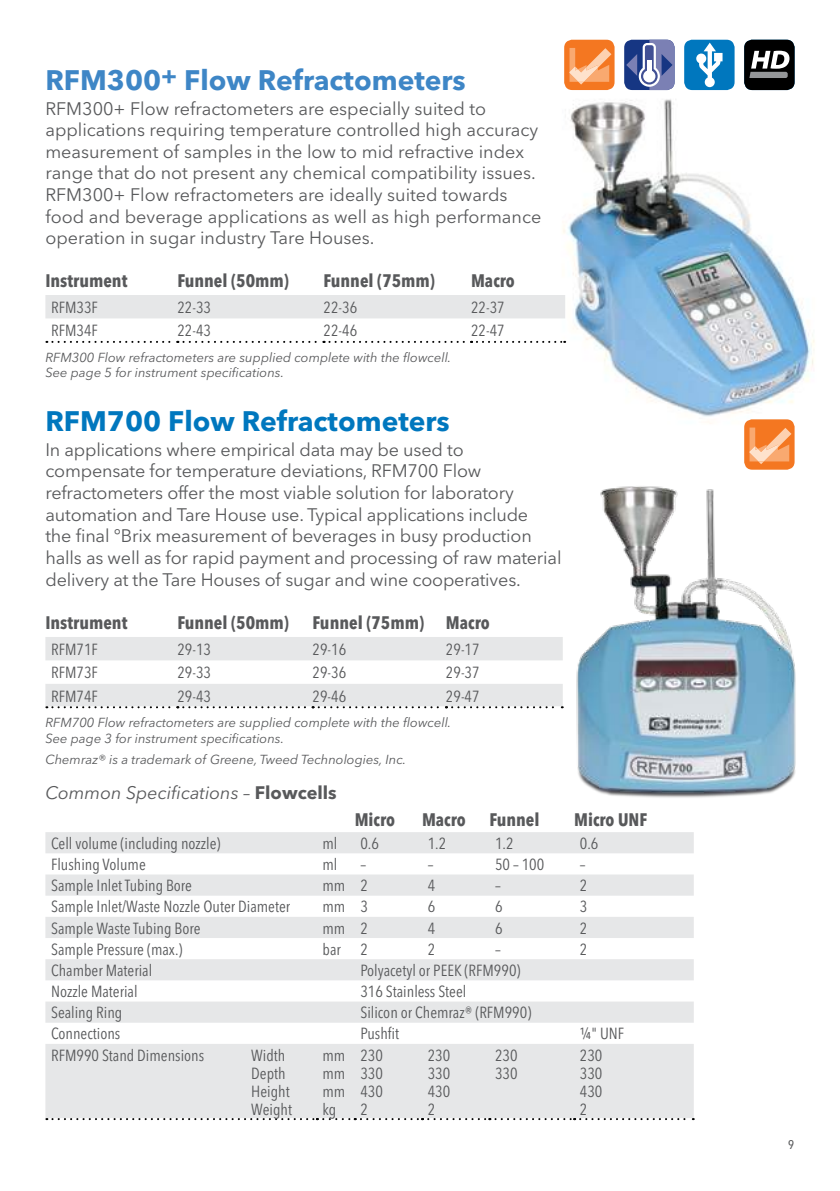
<style>
.page{position:relative;width:840px;height:1191px;background:#fff}
.page>*{position:absolute;margin:0;border:0;box-sizing:border-box;transform-origin:0 0}
.t1{font:700 28px "Avenir Next LT Pro";color:#3e86c6}
.t2{font:700 28px "Avenir Next LT Pro";color:#0077be}
.t3{font:18px/21.6px "Avenir Next LT Pro";letter-spacing:-.01em;color:#58595b}
.t4{font:700 condensed 18px "Avenir Next LT Pro";color:#58595b}
.t5{font:italic 18px "Avenir Next LT Pro";color:#58595b}
.t6{font:condensed 16px/18px "Avenir Next LT Pro";color:#58595b;text-align:justify}
.t7{font:italic 13px/15.6px "Avenir Next LT Pro";color:#58595b}
.s1{font-weight:700;font-style:normal}
</style>
<div class="page">
<img style="left:520px;top:88px;width:295px;height:343px">
<svg style="left:45px;top:832px;width:648px;height:287px;fill:#e6e7e8"></svg>
<svg style="left:46px;top:1118px;width:647px;height:2px"></svg>
<svg style="left:45px;top:637px;width:470px;height:71px"></svg>
<div style="left:45px;top:295px;width:520px;height:23px;background:#e6e7e8"></div>
<svg style="left:46px;top:341px;width:519px;height:2px"></svg>
<div style="left:743px;top:419px;width:51px;height:51px;background:#f47721;border-radius:8px"></div>
<svg style="left:749px;top:427px;width:42px;height:36px"></svg>
<img style="left:515px;top:463px;width:281px;height:335px">
<div style="left:564px;top:40px;width:50px;height:50px;background:#f47721;border-radius:8px"></div>
<svg style="left:569px;top:48px;width:42px;height:37px"></svg>
<div style="left:624px;top:40px;width:50px;height:50px;background:#163683;border-radius:8px"></div>
<svg style="left:626px;top:40px;width:48px;height:50px"></svg>
<div style="left:683px;top:40px;width:51px;height:50px;background:#0077be;border-radius:8px"></div>
<svg style="left:696px;top:43px;width:26px;height:44px"></svg>
<div style="left:743px;top:40px;width:51px;height:50px;background:#000;border-radius:8px"></div>
<svg style="left:749px;top:51px;width:40px;height:27px"></svg>
<h1 class="t1" style="left:45px;top:63px;width:421px">RFM300<sup>+</sup> Flow Refractometers</h1>
<p class="t3" style="left:45px;top:97px;width:497px">RFM300+ Flow refractometers are especially suited to applications requiring temperature controlled high accuracy measurement of samples in the low to mid refractive index range that do not present any chemical compatibility issues.<br>RFM300+ Flow refractometers are ideally suited towards food and beverage applications as well as high performance operation in sugar industry Tare Houses.</p>
<p class="t4" style="left:45px;top:270px;width:83px">Instrument</p>
<p class="t4" style="left:177px;top:270px;width:113px">Funnel (50mm)</p>
<p class="t4" style="left:323px;top:270px;width:113px">Funnel (75mm)</p>
<p class="t4" style="left:471px;top:270px;width:45px">Macro</p>
<p class="t6" style="left:51px;top:298px;width:48px">RFM33F</p>
<p class="t6" style="left:177px;top:298px;width:35px">22-33</p>
<p class="t6" style="left:323px;top:298px;width:35px">22-36</p>
<p class="t6" style="left:471px;top:298px;width:35px">22-37</p>
<p class="t6" style="left:51px;top:321px;width:48px">RFM34F</p>
<p class="t6" style="left:177px;top:321px;width:35px">22-43</p>
<p class="t6" style="left:323px;top:321px;width:35px">22-46</p>
<p class="t6" style="left:471px;top:321px;width:35px">22-47</p>
<p class="t7" style="left:45px;top:349px;width:407px">RFM300 Flow refractometers are supplied complete with the flowcell.<br>See page 5 for instrument specifications.</p>
<h1 class="t2" style="left:45px;top:404px;width:406px">RFM700 Flow Refractometers</h1>
<p class="t3" style="left:45px;top:439px;width:517px">In applications where empirical data may be used to compensate for temperature deviations, RFM700 Flow refractometers offer the most viable solution for laboratory automation and Tare House use. Typical applications include<br>the final °Brix measurement of beverages in busy production halls as well as for rapid payment and processing of raw material delivery at the Tare Houses of sugar and wine cooperatives.</p>
<p class="t4" style="left:45px;top:611px;width:83px">Instrument</p>
<p class="t4" style="left:177px;top:611px;width:113px">Funnel (50mm)</p>
<p class="t4" style="left:312px;top:611px;width:178px">Funnel (75mm) Macro</p>
<p class="t6" style="left:51px;top:640px;width:48px">RFM71F</p>
<p class="t6" style="left:177px;top:640px;width:35px">29-13</p>
<p class="t6" style="left:312px;top:640px;width:35px">29-16</p>
<p class="t6" style="left:445px;top:640px;width:35px">29-17</p>
<p class="t6" style="left:51px;top:663px;width:48px">RFM73F</p>
<p class="t6" style="left:177px;top:663px;width:35px">29-33</p>
<p class="t6" style="left:312px;top:663px;width:35px">29-36</p>
<p class="t6" style="left:445px;top:663px;width:35px">29-37</p>
<p class="t6" style="left:51px;top:687px;width:48px">RFM74F</p>
<p class="t6" style="left:177px;top:687px;width:35px">29-43</p>
<p class="t6" style="left:312px;top:687px;width:35px">29-46</p>
<p class="t6" style="left:445px;top:687px;width:35px">29-47</p>
<p class="t7" style="left:45px;top:715px;width:407px">RFM700 Flow refractometers are supplied complete with the flowcell.<br>See page 3 for instrument specifications.</p>
<p class="t7" style="left:45px;top:752px;width:362px">Chemraz® is a trademark of Greene, Tweed Technologies, Inc.</p>
<p class="t5" style="left:45px;top:782px;width:293px">Common Specifications – <span class="s1">Flowcells</span></p>
<p class="t4" style="left:354px;top:809px;width:42px">Micro</p>
<p class="t4" style="left:422px;top:809px;width:45px">Macro</p>
<p class="t4" style="left:489px;top:809px;width:52px">Funnel</p>
<p class="t4" style="left:574px;top:809px;width:75px">Micro UNF</p>
<p class="t6" style="left:51px;top:834px;width:171px">Cell volume (including nozzle)</p>
<p class="t6" style="left:322px;top:834px;width:16px">ml</p>
<p class="t6" style="left:360px;top:834px;width:20px">0.6</p>
<p class="t6" style="left:427px;top:834px;width:20px">1.2</p>
<p class="t6" style="left:494px;top:834px;width:20px">1.2</p>
<p class="t6" style="left:579px;top:834px;width:20px">0.6</p>
<p class="t6" style="left:51px;top:855px;width:96px">Flushing Volume</p>
<p class="t6" style="left:322px;top:855px;width:16px">ml</p>
<p class="t6" style="left:360px;top:855px;width:7px">–</p>
<p class="t6" style="left:427px;top:855px;width:7px">–</p>
<p class="t6" style="left:494px;top:855px;width:51px">50 – 100</p>
<p class="t6" style="left:579px;top:855px;width:7px">–</p>
<p class="t6" style="left:51px;top:876px;width:142px">Sample Inlet Tubing Bore</p>
<p class="t6" style="left:322px;top:876px;width:47px">mm 2</p>
<p class="t6" style="left:427px;top:876px;width:9px">4</p>
<p class="t6" style="left:494px;top:876px;width:7px">–</p>
<p class="t6" style="left:579px;top:876px;width:9px">2</p>
<p class="t6" style="left:51px;top:897px;width:240px">Sample Inlet/Waste Nozzle Outer Diameter</p>
<p class="t6" style="left:322px;top:897px;width:47px">mm 3</p>
<p class="t6" style="left:427px;top:897px;width:9px">6</p>
<p class="t6" style="left:494px;top:897px;width:9px">6</p>
<p class="t6" style="left:579px;top:897px;width:9px">3</p>
<p class="t6" style="left:51px;top:919px;width:151px">Sample Waste Tubing Bore</p>
<p class="t6" style="left:322px;top:919px;width:47px">mm 2</p>
<p class="t6" style="left:427px;top:919px;width:9px">4</p>
<p class="t6" style="left:494px;top:919px;width:9px">6</p>
<p class="t6" style="left:579px;top:919px;width:9px">2</p>
<p class="t6" style="left:51px;top:940px;width:133px">Sample Pressure (max.)</p>
<p class="t6" style="left:322px;top:940px;width:47px">bar 2</p>
<p class="t6" style="left:427px;top:940px;width:9px">2</p>
<p class="t6" style="left:494px;top:940px;width:7px">–</p>
<p class="t6" style="left:579px;top:940px;width:9px">2</p>
<p class="t6" style="left:51px;top:961px;width:103px">Chamber Material</p>
<p class="t6" style="left:360px;top:961px;width:161px">Polyacetyl or PEEK (RFM990)</p>
<p class="t6" style="left:51px;top:982px;width:88px">Nozzle Material</p>
<p class="t6" style="left:360px;top:982px;width:107px">316 Stainless Steel</p>
<p class="t6" style="left:51px;top:1003px;width:73px">Sealing Ring</p>
<p class="t6" style="left:360px;top:1003px;width:172px">Silicon or Chemraz® (RFM990)</p>
<p class="t6" style="left:51px;top:1024px;width:71px">Connections</p>
<p class="t6" style="left:360px;top:1024px;width:40px">Pushfit</p>
<p class="t6" style="left:579px;top:1024px;width:46px">¼" UNF</p>
<p class="t6" style="left:51px;top:1046px;width:154px">RFM990 Stand Dimensions</p>
<p class="t6" style="left:251px;top:1046px;width:42px;text-align:left">Width<br>Depth<br>Height<br>Weight</p>
<p class="t6" style="left:322px;top:1046px;width:24px">mm mm mm kg</p>
<p class="t6" style="left:360px;top:1046px;width:24px">230<br>330<br>430<br>2</p>
<p class="t6" style="left:427px;top:1046px;width:24px">230<br>330<br>430<br>2</p>
<p class="t6" style="left:494px;top:1046px;width:24px">230<br>330</p>
<p class="t6" style="left:579px;top:1046px;width:24px">230<br>330<br>430<br>2</p>
<p class="t6" style="left:787px;top:1134px;width:8px">9</p>
</div>
